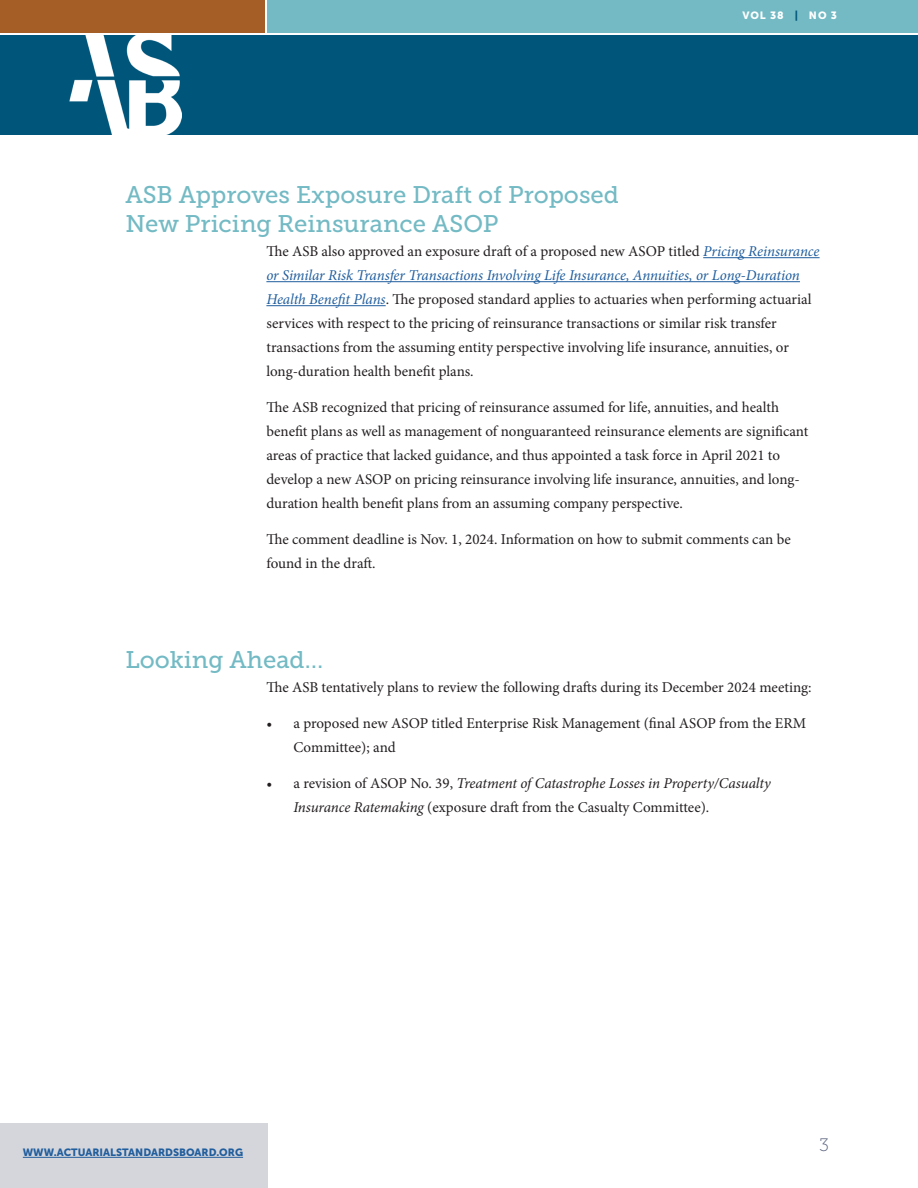
<style>
.page{position:relative;width:918px;height:1188px;background:#fff}
.page>*{position:absolute;margin:0;border:0;box-sizing:border-box;transform-origin:0 0}
.Big_Heads{font:24px/28.8px "Museo Slab 500";color:#73bac4}
.article_heads{font:24px "Museo Slab 500";color:#73bac4}
.Big_Heads-2{font:18px "Museo Slab 100";color:#57607d}
.Text{font:15px/24px "Minion Pro";color:#231f20}
.t1{font:italic 15px/24px "Minion Pro";letter-spacing:-.01em;color:#231f20}
.program_area{font:10.5px "Museo Sans 900";color:#215e9e}
.program_area-2{font:10.5px "Museo Sans 900";letter-spacing:.09em;color:#fff}
.s1{color:#00567a}
.s2{font-style:italic;color:#215e9e}
.s3{font-style:normal}
</style>
<div class="page">
<hr style="left:703px;top:257px;width:117px;height:1px;background:#215e9e">
<hr style="left:266px;top:281px;width:534px;height:1px;background:#215e9e">
<hr style="left:266px;top:305px;width:120px;height:1px;background:#215e9e">
<div style="left:267px;top:0;width:651px;height:32px;background:#73bac4"></div>
<div style="left:0;top:35px;width:918px;height:100px;background:#00567a"></div>
<img style="left:69px;top:32px;width:113px;height:103px">
<div style="left:0;top:0;width:265px;height:32px;background:#a55e26"></div>
<div style="left:0;top:1124px;width:267px;height:64px;background:#d5d6db"></div>
<hr style="left:23px;top:1157px;width:220px;height:1px;background:#215e9e">
<p class="program_area-2" style="left:742px;top:10px;width:96px">VOL 38 <span class="s1">|</span> NO 3</p>
<p class="Big_Heads" style="left:125px;top:181px;width:495px">ASB Approves Exposure Draft of Proposed<br>New Pricing Reinsurance ASOP</p>
<p class="Text" style="left:266px;top:239px;width:555px">The ASB also approved an exposure draft of a proposed new ASOP titled <span class="s2">Pricing Reinsurance or Similar Risk Transfer Transactions Involving Life Insurance, Annuities, or Long-Duration Health Benefit Plans</span>. The proposed standard applies to actuaries when performing actuarial services with respect to the pricing of reinsurance transactions or similar risk transfer transactions from the assuming entity perspective involving life insurance, annuities, or long-duration health benefit plans.</p>
<p class="Text" style="left:266px;top:395px;width:544px">The ASB recognized that pricing of reinsurance assumed for life, annuities, and health benefit plans as well as management of nonguaranteed reinsurance elements are significant areas of practice that lacked guidance, and thus appointed a task force in April 2021 to develop a new ASOP on pricing reinsurance involving life insurance, annuities, and long&shy;duration health benefit plans from an assuming company perspective.</p>
<p class="Text" style="left:266px;top:527px;width:526px">The comment deadline is Nov. 1, 2024. Information on how to submit comments can be found in the draft.</p>
<p class="article_heads" style="left:125px;top:646px;width:199px">Looking Ahead…</p>
<p class="Text" style="left:266px;top:675px;width:547px">The ASB tentatively plans to review the following drafts during its December 2024 meeting:</p>
<p class="Text" style="left:293px;top:711px;width:514px;text-indent:-27px">• a proposed new ASOP titled Enterprise Risk Management (final ASOP from the ERM<br>Committee); and</p>
<p class="t1" style="left:293px;top:771px;width:479px;text-indent:-27px"><span class="s3">• a revision of ASOP No. 39,</span> Treatment of Catastrophe Losses in Property/Casualty<br>Insurance Ratemaking <span class="s3">(exposure draft from the Casualty Committee).</span></p>
<p class="program_area" style="left:23px;top:1147px;width:222px">WWW.ACTUARIALSTANDARDSBOARD.ORG</p>
<p class="Big_Heads-2" style="left:819px;top:1136px;width:11px">3</p>
</div>
